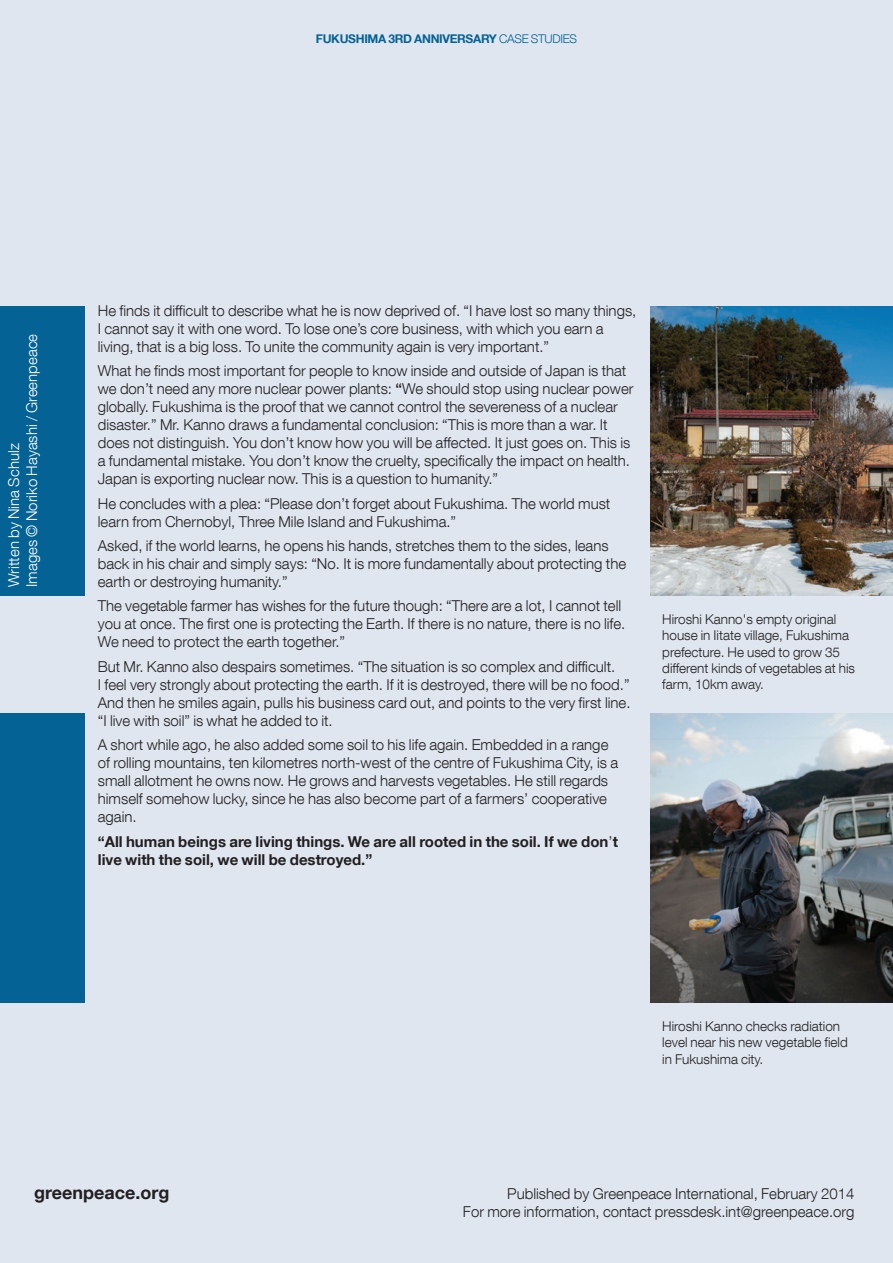
<style>
.page{position:relative;width:893px;height:1263px;background:#dfe6f0}
.page>*{position:absolute;margin:0;border:0;box-sizing:border-box;transform-origin:0 0}
.t1{font:700 18px "Helvetica Neue LT Com";color:#231f20}
._02_BODY_light_10pt{font:300 15px/18px "Helvetica Neue LT Com";color:#231f20}
._02_BODY_light_10pt-2{font:700 15px/18px "Helvetica Neue LT Com";color:#231f20}
._02_BODY_light_10pt-3{font:300 15px/18px "Helvetica Neue LT Com";color:#fff}
._02_BODY_light_10pt-4{font:300 13.5px/16.2px "Helvetica Neue LT Com";color:#231f20}
.t2{font:700 12px "Helvetica Neue LT Com";letter-spacing:-.025em;color:#046294}
.s1{font-weight:300}
.s2{font-weight:500}
</style>
<div class="page">
<div style="left:0;top:306px;width:893px;height:290px;background:#046294"></div>
<div style="left:0;top:713px;width:893px;height:290px;background:#046294"></div>
<img style="left:649px;top:713px;width:244px;height:289px">
<img style="left:649px;top:306px;width:244px;height:290px">
<div style="left:85px;top:292px;width:564px;height:859px;background:#dfe6f0"></div>
<p class="t2" style="left:316px;top:31px;width:263px">FUKUSHIMA 3RD ANNIVERSARY <span class="s1">CASE STUDIES</span></p>
<p class="_02_BODY_light_10pt-3" style="left:5px;top:587px;width:254px;rotate:-90deg">Written by Nina Schulz<br>Images © Noriko Hayashi / Greenpeace</p>
<p class="_02_BODY_light_10pt" style="left:98px;top:301px;width:540px">He finds it difficult to describe what he is now deprived of. “I have lost so many things,<br>I cannot say it with one word. To lose one’s core business, with which you earn a living, that is a big loss. To unite the community again is very important.”</p>
<p class="_02_BODY_light_10pt" style="left:98px;top:362px;width:537px">What he finds most important for people to know inside and outside of Japan is that we don’t need any more nuclear power plants: <span class="s2">“</span>We should stop using nuclear power globally. Fukushima is the proof that we cannot control the severeness of a nuclear disaster.” Mr. Kanno draws a fundamental conclusion: “This is more than a war. It does not distinguish. You don’t know how you will be affected. It just goes on. This is a fundamental mistake. You don’t know the cruelty, specifically the impact on health.<br>Japan is exporting nuclear now. This is a question to humanity.”</p>
<p class="_02_BODY_light_10pt" style="left:98px;top:494px;width:514px">He concludes with a plea: “Please don’t forget about Fukushima. The world must learn from Chernobyl, Three Mile Island and Fukushima.”</p>
<p class="_02_BODY_light_10pt" style="left:98px;top:536px;width:530px">Asked, if the world learns, he opens his hands, stretches them to the sides, leans back in his chair and simply says: “No. It is more fundamentally about protecting the earth or destroying humanity.”</p>
<p class="_02_BODY_light_10pt" style="left:98px;top:597px;width:529px">The vegetable farmer has wishes for the future though: “There are a lot, I cannot tell you at once. The first one is protecting the Earth. If there is no nature, there is no life.<br>We need to protect the earth together.”</p>
<p class="_02_BODY_light_10pt" style="left:98px;top:657px;width:534px">But Mr. Kanno also despairs sometimes. “The situation is so complex and difficult.<br>I feel very strongly about protecting the earth. If it is destroyed, there will be no food.” And then he smiles again, pulls his business card out, and points to the very first line. “I live with soil” is what he added to it.</p>
<p class="_02_BODY_light_10pt" style="left:98px;top:735px;width:522px">A short while ago, he also added some soil to his life again. Embedded in a range of rolling mountains, ten kilometres north-west of the centre of Fukushima City, is a small allotment he owns now. He grows and harvests vegetables. He still regards himself somehow lucky, since he has also become part of a farmers’ cooperative again.</p>
<p class="_02_BODY_light_10pt-2" style="left:98px;top:832px;width:522px">“All human beings are living things. We are all rooted in the soil. If we don<span class="s1">’</span>t live with the soil, we will be destroyed.”</p>
<p class="_02_BODY_light_10pt-4" style="left:662px;top:611px;width:194px">Hiroshi Kanno's empty original house in Iitate village, Fukushima prefecture. He used to grow 35 different kinds of vegetables at his farm, 10km away.</p>
<p class="_02_BODY_light_10pt-4" style="left:662px;top:1018px;width:187px">Hiroshi Kanno checks radiation level near his new vegetable field in Fukushima city.</p>
<p class="t1" style="left:34px;top:1181px;width:137px">greenpeace.org</p>
<p class="_02_BODY_light_10pt" style="left:463px;top:1185px;width:393px;text-align:right">Published by Greenpeace International, February 2014<br>For more information, contact pressdesk.int@greenpeace.org</p>
</div>
